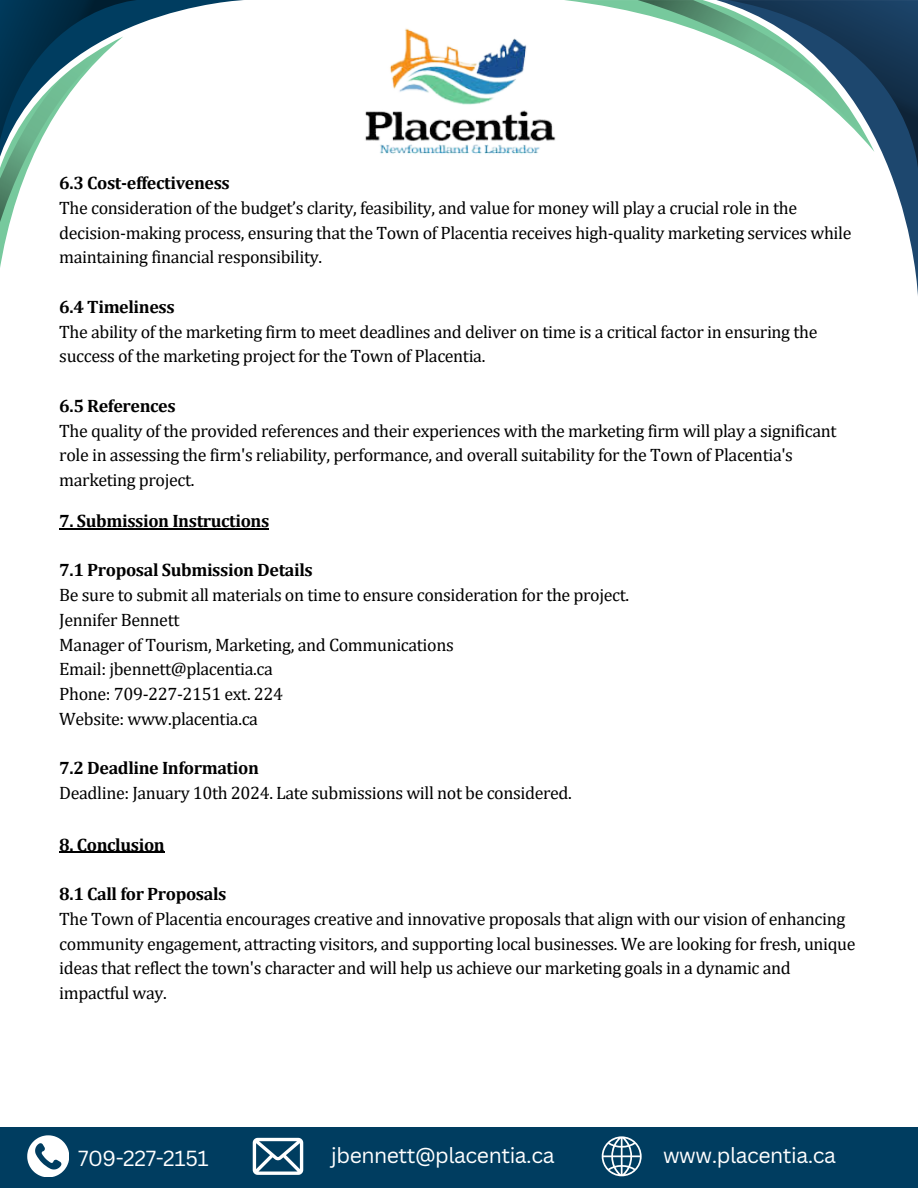
<style>
.page{position:relative;width:918px;height:1188px;background:#fff}
.page>*{position:absolute;margin:0;border:0;box-sizing:border-box;transform-origin:0 0}
.t1{font:21.15px "Canva Sans";letter-spacing:-.02em;color:#fff}
.t2{font:18px/24.8px "Cambria";letter-spacing:-.02em;color:#000}
.t3{font:700 18px "Cambria";letter-spacing:-.02em;color:#000}
</style>
<div class="page">
<img style="left:365px;top:28px;width:191px;height:126px">
<svg style="left:0;top:0;width:244px;height:268px"></svg>
<svg style="left:565px;top:0;width:73px;height:13px"></svg>
<svg style="left:889px;top:169px;width:29px;height:127px"></svg>
<svg style="left:638px;top:0;width:280px;height:169px"></svg>
<div style="left:0;top:1128px;width:918px;height:60px;background:#003d60"></div>
<svg style="left:27px;top:1135px;width:42px;height:42px"></svg>
<svg style="left:253px;top:1138px;width:50px;height:37px"></svg>
<svg style="left:602px;top:1136px;width:40px;height:40px"></svg>
<hr style="left:59px;top:528px;width:210px;height:1px;background:#000">
<hr style="left:59px;top:852px;width:105px;height:1px;background:#000">
<p class="t3" style="left:59px;top:172px;width:172px">6.3 Cost-effectiveness</p>
<p class="t2" style="left:59px;top:195px;width:794px">The consideration of the budget’s clarity, feasibility, and value for money will play a crucial role in the decision-making process, ensuring that the Town of Placentia receives high-quality marketing services while maintaining financial responsibility.</p>
<p class="t3" style="left:59px;top:296px;width:117px">6.4 Timeliness</p>
<p class="t2" style="left:59px;top:319px;width:760px">The ability of the marketing firm to meet deadlines and deliver on time is a critical factor in ensuring the success of the marketing project for the Town of Placentia.</p>
<p class="t3" style="left:59px;top:395px;width:118px">6.5 References</p>
<p class="t2" style="left:59px;top:418px;width:779px">The quality of the provided references and their experiences with the marketing firm will play a significant role in assessing the firm's reliability, performance, and overall suitability for the Town of Placentia's marketing project.</p>
<h2 class="t3" style="left:59px;top:510px;width:211px">7. Submission Instructions</h2>
<p class="t3" style="left:59px;top:559px;width:255px">7.1 Proposal Submission Details</p>
<p class="t2" style="left:59px;top:582px;width:571px">Be sure to submit all materials on time to ensure consideration for the project.</p>
<p class="t2" style="left:59px;top:607px;width:122px">Jennifer Bennett</p>
<p class="t2" style="left:59px;top:632px;width:396px">Manager of Tourism, Marketing, and Communications</p>
<p class="t2" style="left:59px;top:657px;width:215px">Email: jbennett@placentia.ca</p>
<p class="t2" style="left:59px;top:681px;width:225px">Phone: 709-227-2151 ext. 224</p>
<p class="t2" style="left:59px;top:706px;width:200px">Website: www.placentia.ca</p>
<p class="t3" style="left:59px;top:757px;width:201px">7.2 Deadline Information</p>
<p class="t2" style="left:59px;top:780px;width:514px">Deadline: January 10th 2024. Late submissions will not be considered.</p>
<h2 class="t3" style="left:59px;top:834px;width:107px">8. Conclusion</h2>
<p class="t3" style="left:59px;top:883px;width:169px">8.1 Call for Proposals</p>
<p class="t2" style="left:59px;top:906px;width:798px">The Town of Placentia encourages creative and innovative proposals that align with our vision of enhancing community engagement, attracting visitors, and supporting local businesses. We are looking for fresh, unique ideas that reflect the town's character and will help us achieve our marketing goals in a dynamic and impactful way.</p>
<p class="t1" style="left:78px;top:1143px;width:132px">709-227-2151</p>
<p class="t1" style="left:331px;top:1141px;width:225px">jbennett@placentia.ca</p>
<p class="t1" style="left:663px;top:1141px;width:175px">www.placentia.ca</p>
</div>
